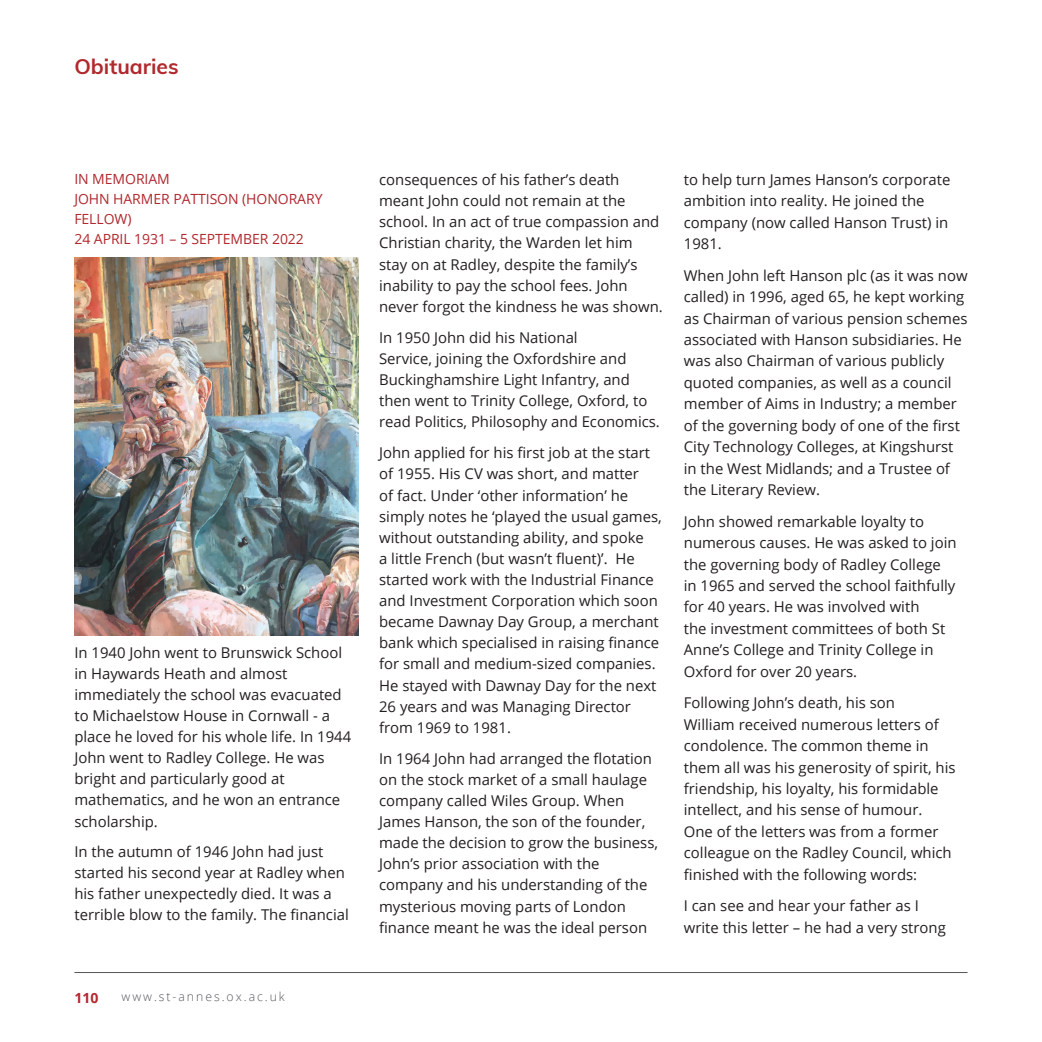
<style>
.page{position:relative;width:1042px;height:1042px;background:#fff}
.page>*{position:absolute;margin:0;border:0;box-sizing:border-box;transform-origin:0 0}
.t1{font:700 21px "Muli";color:#b1282d}
.t2{font:14.88px/21.2px "Open Sans";color:#231f20}
.t3{font:14px/19.9px "Open Sans";letter-spacing:-.005em;color:#b1282d}
.t4{font:700 14px "Open Sans";color:#b1282d}
.t5{font:300 12.25px "Open Sans";letter-spacing:.16em;color:#54565a}
</style>
<div class="page">
<img style="left:74px;top:257px;width:284px;height:379px">
<hr style="left:74px;top:972px;width:893px;height:1px;background:#54565a">
<h1 class="t1" style="left:74px;top:52px;width:106px">Obituaries</h1>
<p class="t3" style="left:74px;top:169px;width:250px">IN MEMORIAM<br>JOHN HARMER PATTISON (HONORARY<br>FELLOW)<br>24 APRIL 1931 – 5 SEPTEMBER 2022</p>
<p class="t2" style="left:74px;top:642px;width:278px">In 1940 John went to Brunswick School in Haywards Heath and almost immediately the school was evacuated to Michaelstow House in Cornwall - a place he loved for his whole life. In 1944<br>John went to Radley College. He was bright and particularly good at mathematics, and he won an entrance scholarship.</p>
<p class="t2" style="left:74px;top:841px;width:276px">In the autumn of 1946 John had just started his second year at Radley when his father unexpectedly died. It was a terrible blow to the family. The financial</p>
<p class="t4" style="left:74px;top:988px;width:25px">110</p>
<p class="t5" style="left:122px;top:988px;width:165px">www.st-annes.ox.ac.uk</p>
<p class="t2" style="left:379px;top:169px;width:285px">consequences of his father’s death meant John could not remain at the school. In an act of true compassion and Christian charity, the Warden let him stay on at Radley, despite the family’s inability to pay the school fees. John never forgot the kindness he was shown.</p>
<p class="t2" style="left:379px;top:326px;width:282px">In 1950 John did his National<br>Service, joining the Oxfordshire and Buckinghamshire Light Infantry, and then went to Trinity College, Oxford, to read Politics, Philosophy and Economics.</p>
<p class="t2" style="left:379px;top:442px;width:284px">John applied for his first job at the start of 1955. His CV was short, and matter<br>of fact. Under ‘other information’ he simply notes he ‘played the usual games, without outstanding ability, and spoke<br>a little French (but wasn’t fluent)’. He started work with the Industrial Finance and Investment Corporation which soon became Dawnay Day Group, a merchant bank which specialised in raising finance for small and medium-sized companies.<br>He stayed with Dawnay Day for the next 26 years and was Managing Director from 1969 to 1981.</p>
<p class="t2" style="left:379px;top:747px;width:280px">In 1964 John had arranged the flotation on the stock market of a small haulage company called Wiles Group. When James Hanson, the son of the founder, made the decision to grow the business, John’s prior association with the company and his understanding of the mysterious moving parts of London finance meant he was the ideal person</p>
<p class="t2" style="left:684px;top:168px;width:268px">to help turn James Hanson’s corporate ambition into reality. He joined the company (now called Hanson Trust) in<br>1981.</p>
<p class="t2" style="left:684px;top:264px;width:285px">When John left Hanson plc (as it was now called) in 1996, aged 65, he kept working as Chairman of various pension schemes associated with Hanson subsidiaries. He was also Chairman of various publicly quoted companies, as well as a council member of Aims in Industry; a member of the governing body of one of the first City Technology Colleges, at Kingshurst in the West Midlands; and a Trustee of the Literary Review.</p>
<p class="t2" style="left:684px;top:510px;width:274px">John showed remarkable loyalty to numerous causes. He was asked to join the governing body of Radley College in 1965 and served the school faithfully for 40 years. He was involved with<br>the investment committees of both St Anne’s College and Trinity College in Oxford for over 20 years.</p>
<p class="t2" style="left:684px;top:691px;width:273px">Following John’s death, his son<br>William received numerous letters of condolence. The common theme in them all was his generosity of spirit, his friendship, his loyalty, his formidable intellect, and his sense of humour.<br>One of the letters was from a former colleague on the Radley Council, which finished with the following words:</p>
<p class="t2" style="left:684px;top:894px;width:263px">I can see and hear your father as I write this letter – he had a very strong</p>
</div>
